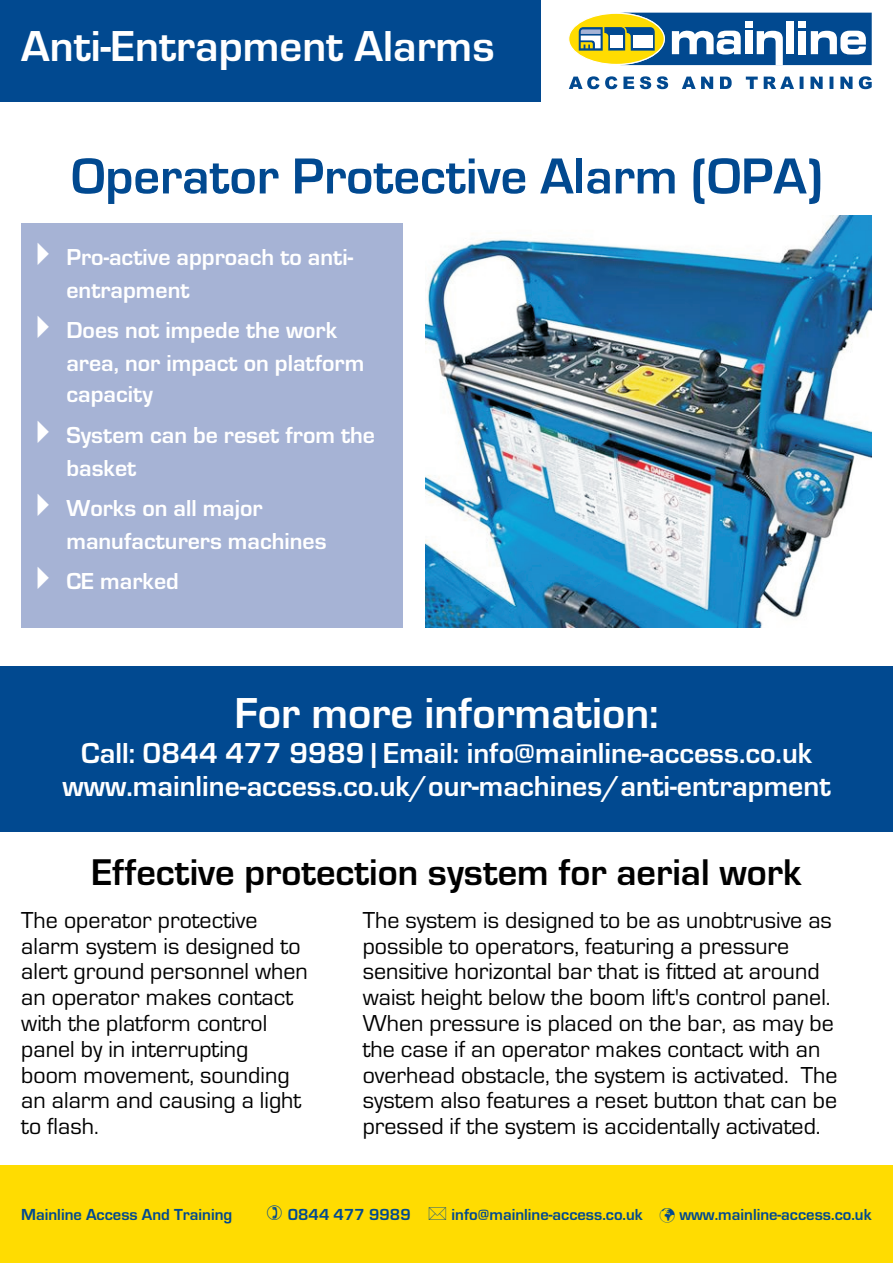
<style>
.page{position:relative;width:893px;height:1263px;background:#fff}
.page>*{position:absolute;margin:0;border:0;box-sizing:border-box;transform-origin:0 0}
.t1{font:700 52.5px "Eurostile";color:#014990}
.t2{font:700 45px "Eurostile";color:#fff}
.t3{font:700 38.55px "Eurostile";color:#000}
.t4{font:700 30px/32.4px "Eurostile";color:#fff;text-align:center}
.t5{font:24px/25.8px "Eurostile";color:#000}
.t6{font:700 24px/33px "Eurostile";color:#fff}
.t7{font:700 16.65px "Eurostile";color:#014990}
</style>
<div class="page">
<div style="left:0;top:666px;width:893px;height:166px;background:#014990"></div>
<div style="left:0;top:1165px;width:893px;height:98px;background:#ffdc01"></div>
<div style="left:0;top:0;width:540px;height:102px;background:#014990"></div>
<div style="left:21px;top:223px;width:382px;height:405px;background:#a6b3d5"></div>
<img style="left:425px;top:215px;width:447px;height:413px">
<svg style="left:569px;top:76px;width:303px;height:13px"></svg>
<svg style="left:569px;top:13px;width:95px;height:51px"></svg>
<svg style="left:579px;top:13px;width:293px;height:52px"></svg>
<h2 class="t2" style="left:21px;top:31px;width:475px">Anti-Entrapment Alarms</h2>
<h1 class="t1" style="left:71px;top:158px;width:753px">Operator Protective Alarm (OPA)</h1>
<p class="t6" style="left:66px;top:243px;width:288px">Pro-active approach to anti&shy;entrapment</p>
<p class="t6" style="left:66px;top:316px;width:299px;line-height:32.1px">Does not impede the work area, nor impact on platform capacity</p>
<p class="t6" style="left:66px;top:420px;width:310px">System can be reset from the basket</p>
<p class="t6" style="left:66px;top:494px;width:262px">Works on all major manufacturers machines</p>
<p class="t6" style="left:66px;top:567px;width:114px">CE marked</p>
<h2 class="t2" style="left:234px;top:697px;width:426px">For more information:</h2>
<p class="t4" style="left:62px;top:740px;width:770px">Call: 0844 477 9989 | Email: info@mainline-access.co.uk www.mainline-access.co.uk/our-machines/anti-entrapment</p>
<h3 class="t3" style="left:91px;top:859px;width:712px">Effective protection system for aerial work</h3>
<p class="t5" style="left:21px;top:909px;width:288px">The operator protective alarm system is designed to alert ground personnel when an operator makes contact with the platform control panel by in interrupting boom movement, sounding an alarm and causing a light to flash.</p>
<p class="t5" style="left:363px;top:909px;width:476px">The system is designed to be as unobtrusive as possible to operators, featuring a pressure sensitive horizontal bar that is fitted at around waist height below the boom lift's control panel.<br>When pressure is placed on the bar, as may be the case if an operator makes contact with an overhead obstacle, the system is activated. The system also features a reset button that can be pressed if the system is accidentally activated.</p>
<p class="t7" style="left:21px;top:1209px;width:213px">Mainline Access And Training</p>
<p class="t7" style="left:288px;top:1209px;width:125px">0844 477 9989</p>
<p class="t7" style="left:452px;top:1209px;width:422px">info@mainline-access.co.uk ✓www.mainline-access.co.uk</p>
</div>
